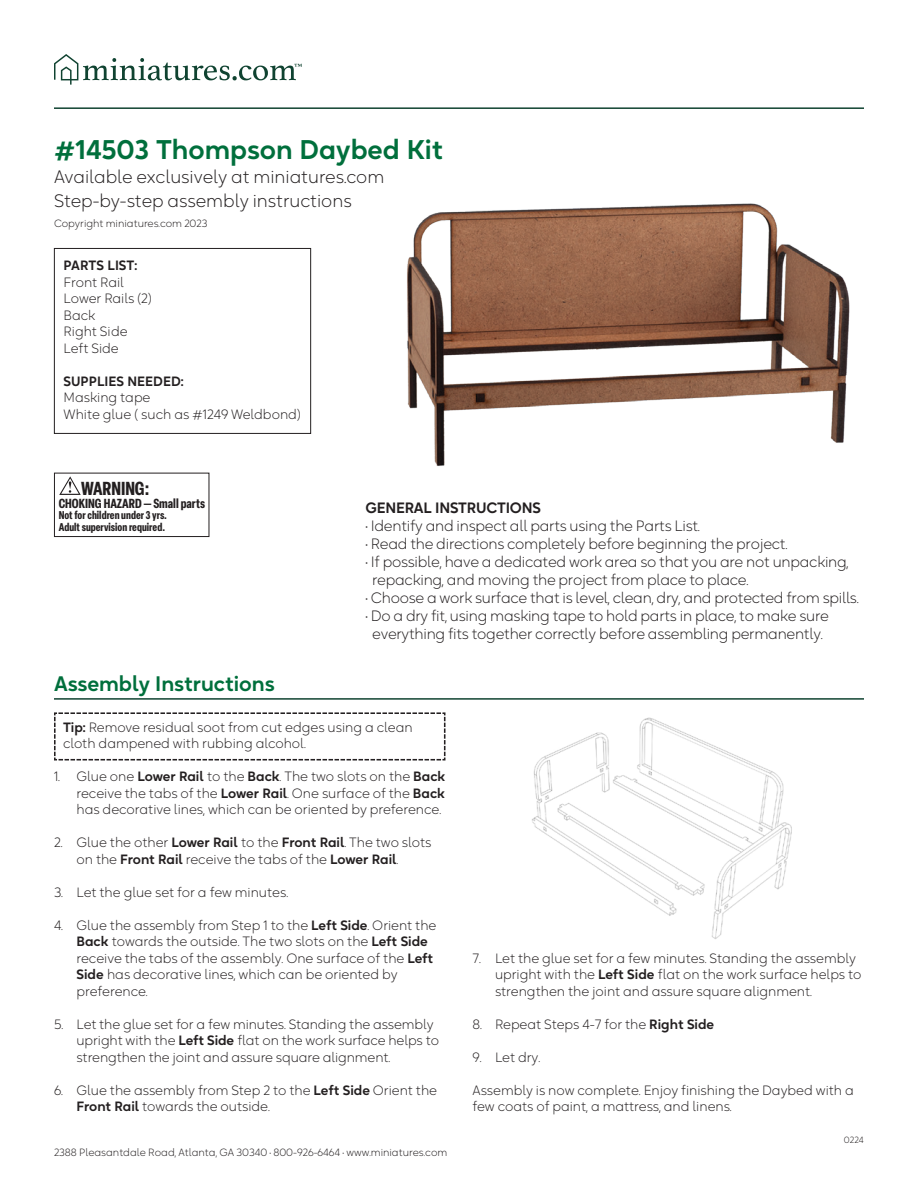
<style>
.page{position:relative;width:918px;height:1188px;background:#fff}
.page>*{position:absolute;margin:0;border:0;box-sizing:border-box;transform-origin:0 0}
.Headline{font:600 27px "Okta Neue";color:#006f3c}
.Assembly_Instructions_Headline{font:600 21px "Okta Neue";color:#006f3c}
.t1{font:700 condensed 18.6px "Elza";color:#231f20}
.Subheadline{font:300 18px "Okta Neue";color:#231f20}
.General_Instruction_Body{font:300 15px/18px "Okta Neue";letter-spacing:-.015em;color:#231f20}
.General_Instructions_Headline{font:600 15px "Okta Neue";letter-spacing:-.015em;color:#231f20}
.Body{font:300 13.5px/16.5px "Okta Neue";color:#231f20}
.Body_No_Indent{font:300 13.5px/16.5px "Okta Neue";color:#231f20}
.Part_list{font:300 13.5px "Okta Neue";color:#231f20}
.Tip{font:300 13.5px/16.5px "Okta Neue";color:#231f20}
.Parts_list_Bold{font:600 13.5px "Okta Neue";color:#231f20}
.t2{font:700 condensed 12.9px "Elza";color:#231f20}
.t3{font:700 condensed 11.1px "Elza";color:#231f20}
.Body-2{font:300 10.5px "Okta Neue";color:#231f20}
.t4{font:300 9px "Okta Neue";color:#231f20}
.s1{font-weight:600}
</style>
<div class="page">
<svg style="left:54px;top:712px;width:392px;height:49px"></svg>
<div style="left:54px;top:248px;width:257px;height:186px;border:1px solid #231f20"></div>
<hr style="left:54px;top:698px;width:810px;height:2px;background:#104331">
<img style="left:407px;top:203px;width:443px;height:263px">
<svg style="left:54px;top:54px;width:248px;height:31px"></svg>
<hr style="left:54px;top:107px;width:810px;height:2px;background:#104331">
<img style="left:532px;top:717px;width:260px;height:222px">
<svg style="left:59px;top:476px;width:22px;height:19px"></svg>
<div style="left:54px;top:473px;width:155px;height:64px;border:1px solid #231f20"></div>
<p class="Headline" style="left:54px;top:129px;width:391px">#14503 Thompson Daybed Kit</p>
<p class="Subheadline" style="left:54px;top:164px;width:332px">Available exclusively at miniatures.com</p>
<p class="Subheadline" style="left:54px;top:188px;width:299px">Step-by-step assembly instructions</p>
<p class="Body-2" style="left:54px;top:215px;width:155px">Copyright miniatures.com 2023</p>
<p class="Parts_list_Bold" style="left:64px;top:255px;width:75px">PARTS LIST:</p>
<p class="Part_list" style="left:64px;top:273px;width:62px">Front Rail</p>
<p class="Part_list" style="left:64px;top:289px;width:90px">Lower Rails (2)</p>
<p class="Part_list" style="left:64px;top:306px;width:33px">Back</p>
<p class="Part_list" style="left:64px;top:322px;width:66px">Right Side</p>
<p class="Part_list" style="left:64px;top:339px;width:57px">Left Side</p>
<p class="Parts_list_Bold" style="left:64px;top:371px;width:122px">SUPPLIES NEEDED:</p>
<p class="Part_list" style="left:64px;top:388px;width:88px">Masking tape</p>
<p class="Part_list" style="left:64px;top:405px;width:239px">White glue ( such as #1249 Weldbond)</p>
<p class="t1" style="left:81px;top:475px;width:69px">WARNING:</p>
<p class="t2" style="left:59px;top:494px;width:148px">CHOKING HAZARD — Small parts</p>
<p class="t3" style="left:59px;top:508px;width:110px">Not for children under 3 yrs.</p>
<p class="t3" style="left:59px;top:519px;width:108px">Adult supervision required.</p>
<p class="Assembly_Instructions_Headline" style="left:54px;top:668px;width:222px">Assembly Instructions</p>
<p class="General_Instructions_Headline" style="left:365px;top:496px;width:177px">GENERAL INSTRUCTIONS</p>
<p class="General_Instruction_Body" style="left:365px;top:516px;width:336px">• Identify and inspect all parts using the Parts List.</p>
<p class="General_Instruction_Body" style="left:365px;top:534px;width:423px">• Read the directions completely before beginning the project.</p>
<p class="General_Instruction_Body" style="left:372px;top:552px;width:478px;text-indent:-7px">• If possible, have a dedicated work area so that you are not unpacking, repacking, and moving the project from place to place.</p>
<p class="General_Instruction_Body" style="left:365px;top:588px;width:495px">• Choose a work surface that is level, clean, dry, and protected from spills.</p>
<p class="General_Instruction_Body" style="left:365px;top:606px;width:465px;text-align:center">• Do a dry fit, using masking tape to hold parts in place, to make sure everything fits together correctly before assembling permanently.</p>
<p class="Tip" style="left:63px;top:718px;width:351px"><span class="s1">Tip:</span> Remove residual soot from cut edges using a clean cloth dampened with rubbing alcohol.</p>
<p class="Body" style="left:76px;top:768px;width:370px;text-align:justify;text-indent:-22px">1. Glue one <span class="s1">Lower Rail</span> to the <span class="s1">Back</span>. The two slots on the <span class="s1">Back </span>receive the tabs of the <span class="s1">Lower Rail</span>. One surface of the <span class="s1">Back </span>has decorative lines, which can be oriented by preference.</p>
<p class="Body" style="left:76px;top:834px;width:356px;text-indent:-22px">2. Glue the other <span class="s1">Lower Rail</span> to the <span class="s1">Front Rail</span>. The two slots on the <span class="s1">Front Rail</span> receive the tabs of the <span class="s1">Lower Rail</span>.</p>
<p class="Body" style="left:54px;top:883px;width:236px">3. Let the glue set for a few minutes.</p>
<p class="Body" style="left:76px;top:916px;width:361px;text-indent:-22px">4. Glue the assembly from Step 1 to the <span class="s1">Left Side</span>. Orient the <span class="s1">Back</span> towards the outside. The two slots on the <span class="s1">Left Side </span>receive the tabs of the assembly. One surface of the <span class="s1">Left Side</span> has decorative lines, which can be oriented by preference.</p>
<p class="Body" style="left:76px;top:1015px;width:364px;text-indent:-22px">5. Let the glue set for a few minutes. Standing the assembly upright with the <span class="s1">Left Side</span> flat on the work surface helps to strengthen the joint and assure square alignment.</p>
<p class="Body" style="left:76px;top:1081px;width:362px;text-indent:-22px">6. Glue the assembly from Step 2 to the <span class="s1">Left Side</span> Orient the<br><span class="s1">Front Rail</span> towards the outside.</p>
<p class="Body-2" style="left:54px;top:1144px;width:395px">2388 Pleasantdale Road, Atlanta, GA 30340 • 800-926-6464 • www.miniatures.com</p>
<p class="Body" style="left:495px;top:949px;width:368px;text-indent:-22px">7. Let the glue set for a few minutes. Standing the assembly upright with the <span class="s1">Left Side</span> flat on the work surface helps to strengthen the joint and assure square alignment.</p>
<p class="Body" style="left:472px;top:1015px;width:243px">8. Repeat Steps 4-7 for the <span class="s1">Right Side</span></p>
<p class="Body" style="left:472px;top:1048px;width:69px">9. Let dry.</p>
<p class="Body_No_Indent" style="left:472px;top:1081px;width:383px">Assembly is now complete. Enjoy finishing the Daybed with a few coats of paint, a mattress, and linens.</p>
<p class="t4" style="left:844px;top:1133px;width:21px">0224</p>
</div>
